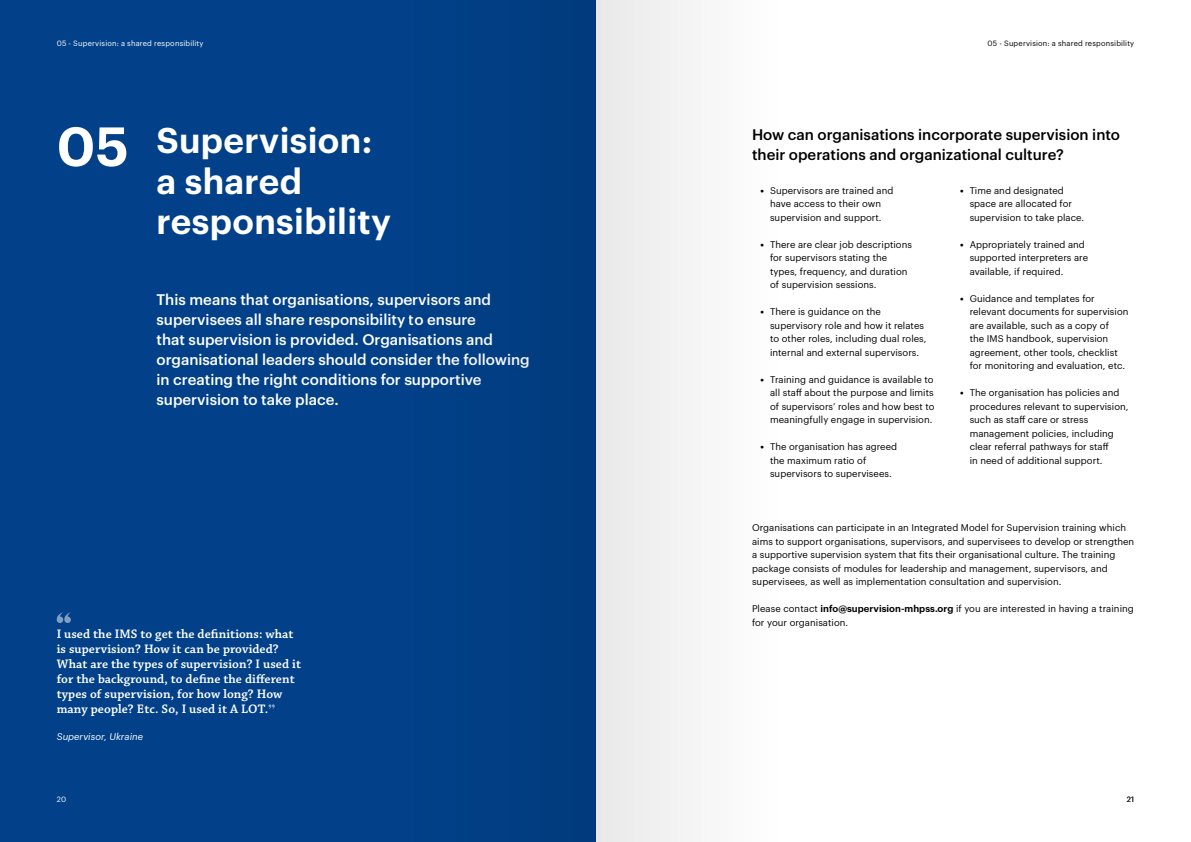
<style>
.page{position:relative;width:1191px;height:842px;background:#fff}
.page>*{position:absolute;margin:0;border:0;box-sizing:border-box;transform-origin:0 0}
.t1{font:600 54px "Graphik";color:#fff}
.t2{font:600 35px/40.5px "Graphik";letter-spacing:.01em;color:#fff}
.t3{font:500 15px/20px "Graphik";color:#fff}
.t4{font:500 15px/20px "Graphik";color:#000}
.t5{font:600 13px/15px "Chaparral Pro";letter-spacing:.005em;color:#fff}
.t6{font:9.5px/13.5px "Graphik";letter-spacing:.005em;color:#000}
.t7{font:italic 9.5px "Graphik";letter-spacing:.005em;color:#fff}
.t8{font:7.5px "Graphik";letter-spacing:.025em;color:#fff}
.t9{font:7.5px "Graphik";letter-spacing:.025em;color:#000}
.s1{font-weight:700}
.s2{font-weight:600}
</style>
<div class="page">
<div style="left:0;top:0;width:595px;height:842px;background:#024189"></div>
<svg style="left:56px;top:612px;width:15px;height:11px"></svg>
<svg style="left:268px;top:704px;width:7px;height:5px"></svg>
<div style="left:595px;top:0;width:186px;height:842px;background:#f4f4f3"></div>
<div style="left:410px;top:0;width:185px;height:842px;background:#013e83"></div>
<p class="t8" style="left:57px;top:37px;width:148px">05 - Supervision: a shared responsibility</p>
<p class="t9" style="left:987px;top:37px;width:148px">05 - Supervision: a shared responsibility</p>
<h2 class="t2" style="left:156px;top:117px;width:236px">Supervision: a shared responsibility</h2>
<h1 class="t1" style="left:57px;top:105px;width:73px">05</h1>
<h3 class="t4" style="left:752px;top:123px;width:369px">How can organisations incorporate supervision into their operations and organizational culture?</h3>
<p class="t6" style="left:760px;top:183px;width:134px;text-align:center"><span class="s1">•</span> Supervisors are trained and have access to their own supervision and support.</p>
<p class="t6" style="left:770px;top:237px;width:143px;text-indent:-10px"><span class="s1">•</span> There are clear job descriptions for supervisors stating the types, frequency, and duration of supervision sessions.</p>
<p class="t6" style="left:770px;top:304px;width:158px;text-indent:-10px"><span class="s1">•</span> There is guidance on the supervisory role and how it relates to other roles, including dual roles, internal and external supervisors.</p>
<p class="t6" style="left:770px;top:372px;width:166px;text-align:justify;text-indent:-10px"><span class="s1">•</span> Training and guidance is available to all staff about the purpose and limits of supervisors’ roles and how best to meaningfully engage in supervision.</p>
<p class="t6" style="left:770px;top:439px;width:129px;text-indent:-10px"><span class="s1">•</span> The organisation has agreed the maximum ratio of supervisors to supervisees.</p>
<p class="t6" style="left:969px;top:183px;width:116px;text-indent:-10px"><span class="s1">•</span> Time and designated space are allocated for supervision to take place.</p>
<p class="t6" style="left:969px;top:237px;width:120px;text-indent:-10px"><span class="s1">•</span> Appropriately trained and supported interpreters are available, if required.</p>
<p class="t6" style="left:969px;top:291px;width:160px;text-indent:-10px"><span class="s1">•</span> Guidance and templates for relevant documents for supervision are available, such as a copy of<br>the IMS handbook, supervision agreement, other tools, checklist for monitoring and evaluation, etc.</p>
<p class="t6" style="left:969px;top:385px;width:160px;text-indent:-10px"><span class="s1">•</span> The organisation has policies and procedures relevant to supervision, such as staff care or stress management policies, including clear referral pathways for staff<br>in need of additional support.</p>
<p class="t3" style="left:156px;top:289px;width:375px">This means that organisations, supervisors and supervisees all share responsibility to ensure<br>that supervision is provided. Organisations and organisational leaders should consider the following in creating the right conditions for supportive supervision to take place.</p>
<p class="t5" style="left:57px;top:627px;width:246px">I used the IMS to get the definitions: what is supervision? How it can be provided?<br>What are the types of supervision? I used it for the background, to define the different types of supervision, for how long? How many people? Etc. So, I used it A LOT.</p>
<p class="t7" style="left:57px;top:729px;width:88px">Supervisor, Ukraine</p>
<p class="t6" style="left:752px;top:520px;width:384px">Organisations can participate in an Integrated Model for Supervision training which aims to support organisations, supervisors, and supervisees to develop or strengthen a supportive supervision system that fits their organisational culture. The training package consists of modules for leadership and management, supervisors, and supervisees, as well as implementation consultation and supervision.</p>
<p class="t6" style="left:752px;top:601px;width:383px">Please contact <span class="s2">info@supervision-mhpss.org</span> if you are interested in having a training for your organisation.</p>
<p class="t8" style="left:57px;top:794px;width:11px">20</p>
<p class="t9" style="left:1126px;top:794px;width:9px">21</p>
</div>
